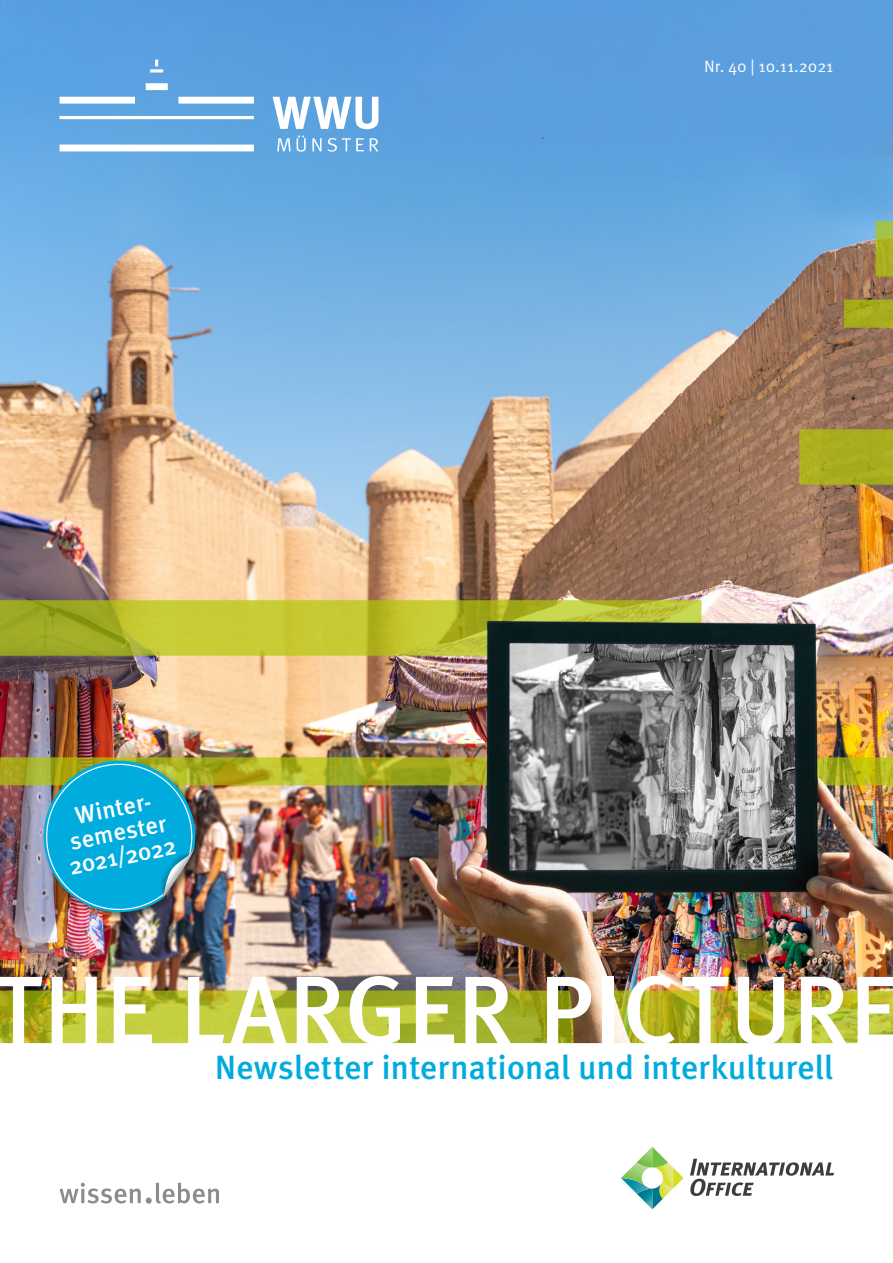
<style>
.page{position:relative;width:893px;height:1263px;background:#fff}
.page>*{position:absolute;margin:0;border:0;box-sizing:border-box;transform-origin:0 0}
.t1{font:500 96.9px "Meta OT";letter-spacing:.005em;color:#fff}
.t2{font:500 33.75px "Meta OT";letter-spacing:-.005em;color:#00acdd}
.t3{font:500 24.15px "Meta OT";color:#fff}
.t4{font:16.5px "Meta OT";color:#fff}
</style>
<div class="page">
<img style="left:0;top:0;width:893px;height:1210px">
<svg style="left:60px;top:1182px;width:159px;height:22px"></svg>
<svg style="left:60px;top:60px;width:318px;height:92px"></svg>
<svg style="left:690px;top:1159px;width:144px;height:37px"></svg>
<svg style="left:621px;top:1147px;width:63px;height:62px"></svg>
<div style="left:42px;top:759px;width:162px;height:162px;background:#231f20;opacity:.6"></div>
<img style="left:33px;top:750px;width:164px;height:173px">
<p class="t3" style="left:73px;top:801px;width:83px;rotate:-11deg">Winter-</p>
<p class="t3" style="left:67px;top:827px;width:100px;rotate:-11deg">semester</p>
<p class="t3" style="left:66px;top:851px;width:111px;rotate:-11deg">2021/2022</p>
<p class="t4" style="left:704px;top:56px;width:131px">Nr. 40 | 10.11.2021</p>
<p class="t1" style="left:-6px;top:950px;width:906px">THE LARGER PICTURE</p>
<p class="t2" style="left:215px;top:1046px;width:620px">Newsletter international und interkulturell</p>
</div>
